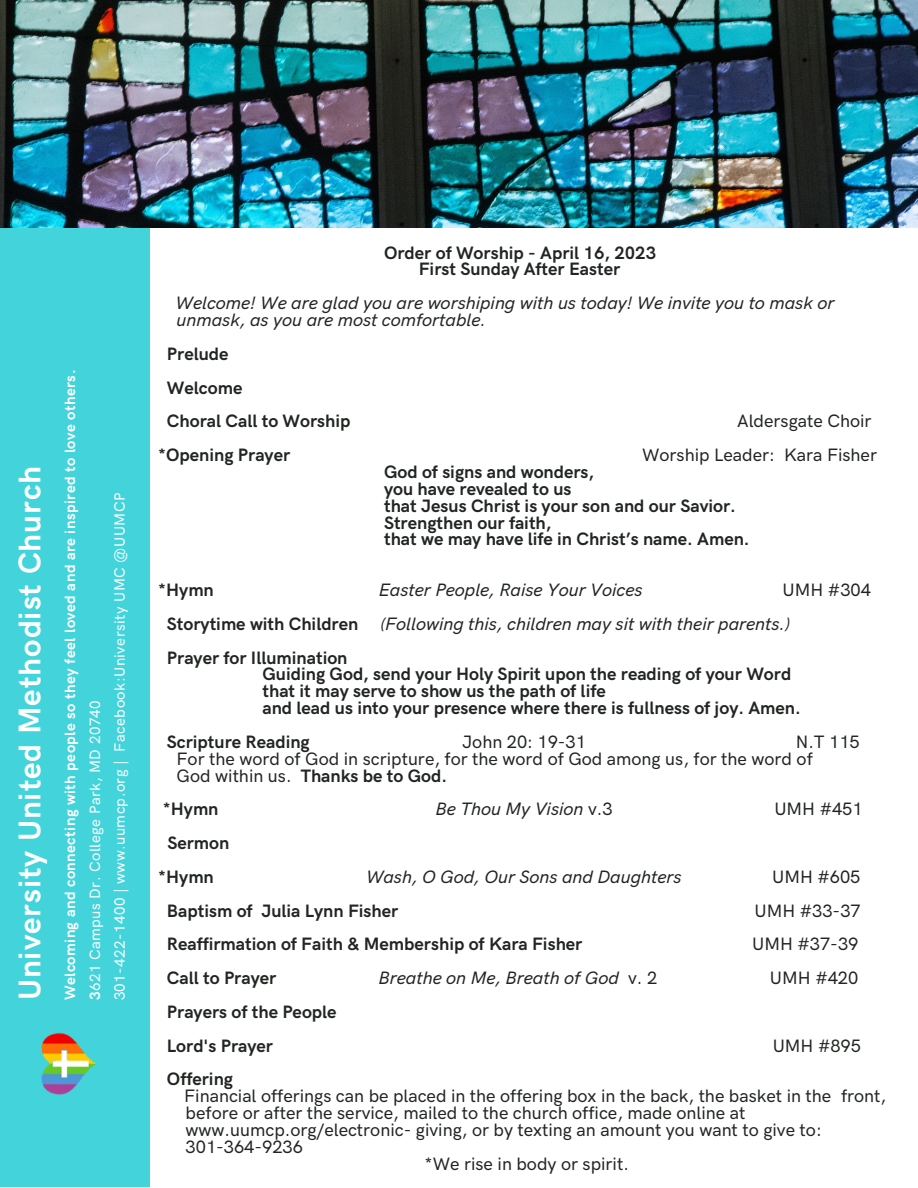
<style>
.page{position:relative;width:918px;height:1188px;background:#fff}
.page>*{position:absolute;margin:0;border:0;box-sizing:border-box;transform-origin:0 0}
.t1{font:700 31.5px "HK Grotesk Pro";letter-spacing:.03em;color:#fff}
.t2{font:700 18px/16.8px "HK Grotesk Pro";color:#212622}
.t3{font:500 18px/16.8px "HK Grotesk Pro";color:#212622}
.t4{font:italic 500 18px/33.8px "HK Grotesk Pro";color:#212622}
.t5{font:500 15px/24.8px "HK Grotesk Pro";letter-spacing:.03em;color:#fff}
.s1{font-weight:700}
.s2{font-style:normal}
.s3{font-weight:700;font-style:normal}
</style>
<div class="page">
<div style="left:0;top:0;width:150px;height:1186px;background:#43d3db"></div>
<img style="left:42px;top:1033px;width:55px;height:62px">
<img style="left:0;top:0;width:918px;height:227px">
<h1 class="t1" style="left:12px;top:1000px;width:536px;rotate:-90deg">University United Methodist Church</h1>
<p class="t5" style="left:58px;top:1000px;width:632px;rotate:-90deg"><span class="s1">Welcoming and connecting with people so they feel loved and are inspired to love others.<br>3</span>621 Campus Dr. College Park, MD 20740<br>301-422-1400 | www.uumcp.org | Facebook:University UMC @UUMCP</p>
<p class="t2" style="left:384px;top:245px;width:274px;text-align:center">Order of Worship - April 16, 2023<br>First Sunday After Easter</p>
<p class="t4" style="left:176px;top:295px;width:660px;line-height:16.8px">Welcome! We are glad you are worshiping with us today! We invite you to mask or unmask, as you are most comfortable.</p>
<p class="t2" style="left:167px;top:338px;width:185px;line-height:33.8px">Prelude<br>Welcome<br>Choral Call to Worship</p>
<p class="t3" style="left:737px;top:414px;width:136px">Aldersgate Choir</p>
<p class="t2" style="left:158px;top:447px;width:133px">*Opening Prayer</p>
<p class="t3" style="left:642px;top:447px;width:236px">Worship Leader: Kara Fisher</p>
<p class="t2" style="left:384px;top:464px;width:367px">God of signs and wonders,<br>you have revealed to us<br>that Jesus Christ is your son and our Savior.<br>Strengthen our faith,<br>that we may have life in Christ’s name. Amen.</p>
<p class="t2" style="left:158px;top:582px;width:57px">*Hymn</p>
<p class="t4" style="left:379px;top:574px;width:265px">Easter People, Raise Your Voices</p>
<p class="t4" style="left:167px;top:574px;width:705px;text-indent:616px"><span class="s2">UMH #304<br></span><span class="s3">Storytime with Children</span> (Following this, children may sit with their parents.)<br><span class="s3">Prayer for Illumination</span></p>
<p class="t2" style="left:262px;top:667px;width:540px">Guiding God, send your Holy Spirit upon the reading of your Word that it may serve to show us the path of life<br>and lead us into your presence where there is fullness of joy. Amen.</p>
<p class="t2" style="left:167px;top:734px;width:144px">Scripture Reading</p>
<p class="t3" style="left:462px;top:734px;width:125px">John 20: 19-31</p>
<p class="t3" style="left:177px;top:734px;width:685px;text-indent:619px">N.T 115<br>For the word of God in scripture, for the word of God among us, for the word of<br>God within us. <span class="s1">Thanks be to God.</span></p>
<p class="t2" style="left:163px;top:802px;width:57px">*Hymn</p>
<p class="t4" style="left:436px;top:793px;width:179px">Be Thou My Vision <span class="s2">v.3</span></p>
<p class="t3" style="left:774px;top:802px;width:90px">UMH #451</p>
<p class="t2" style="left:158px;top:827px;width:73px;line-height:33.8px;text-indent:9px">Sermon *Hymn</p>
<p class="t4" style="left:366px;top:861px;width:317px">Wash, O God, Our Sons and Daughters</p>
<p class="t3" style="left:772px;top:869px;width:90px">UMH #605</p>
<p class="t2" style="left:167px;top:903px;width:233px">Baptism of Julia Lynn Fisher</p>
<p class="t3" style="left:755px;top:903px;width:108px">UMH #33-37</p>
<p class="t2" style="left:167px;top:937px;width:417px">Reaffirmation of Faith &amp; Membership of Kara Fisher</p>
<p class="t3" style="left:752px;top:937px;width:108px">UMH #37-39</p>
<p class="t2" style="left:167px;top:970px;width:111px">Call to Prayer</p>
<p class="t4" style="left:379px;top:962px;width:280px">Breathe on Me, Breath of God <span class="s2">v. 2</span></p>
<p class="t3" style="left:770px;top:970px;width:90px">UMH #420</p>
<p class="t2" style="left:167px;top:996px;width:171px;line-height:33.8px">Prayers of the People<br>Lord's Prayer</p>
<p class="t3" style="left:773px;top:1038px;width:90px">UMH #895</p>
<p class="t2" style="left:167px;top:1072px;width:68px">Offering</p>
<p class="t3" style="left:184px;top:1089px;width:703px">Financial offerings can be placed in the offering box in the back, the basket in the front,</p>
<p class="t3" style="left:186px;top:1105px;width:561px">before or after the service, mailed to the church office, made online at</p>
<p class="t3" style="left:186px;top:1122px;width:638px">www.uumcp.org/electronic- giving, or by texting an amount you want to give to:</p>
<p class="t3" style="left:186px;top:1139px;width:119px">301-364-9236</p>
<p class="t3" style="left:425px;top:1156px;width:206px">*We rise in body or spirit.</p>
</div>
